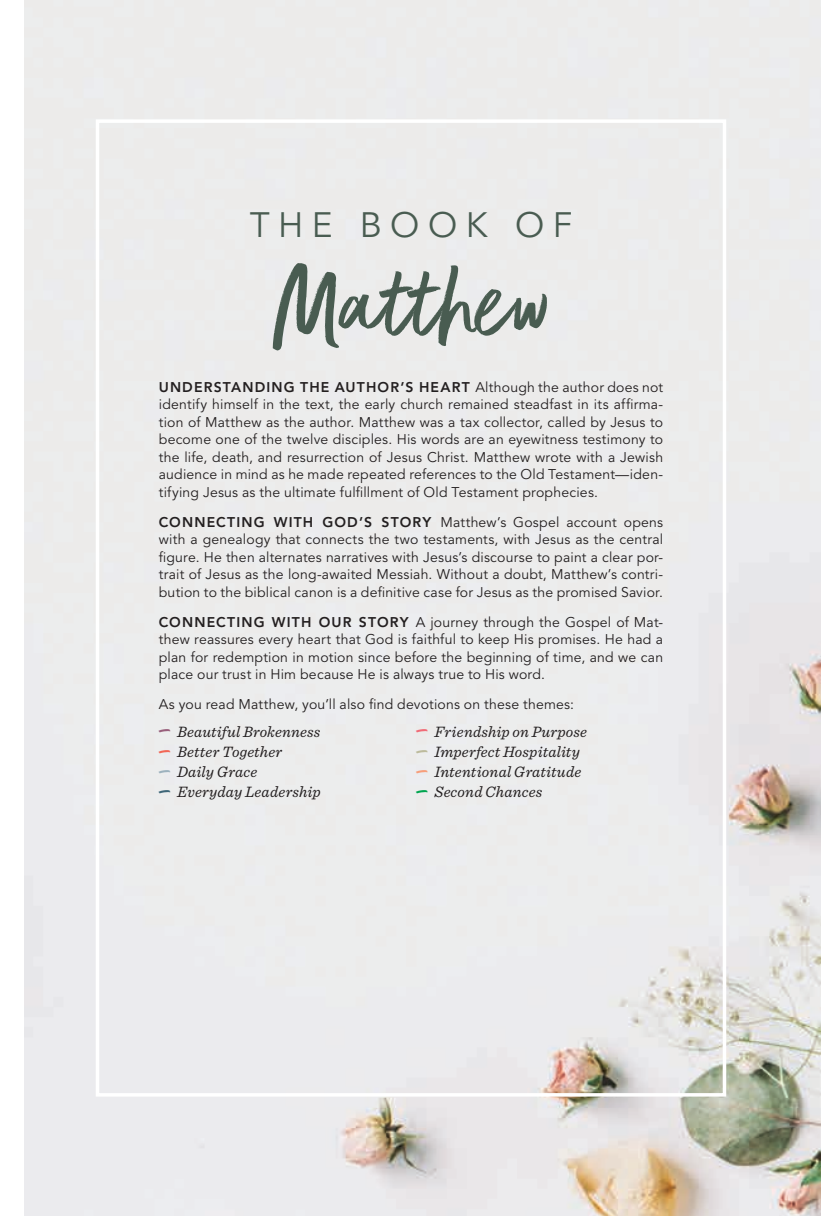
<style>
.page{position:relative;width:822px;height:1216px;background:#fff}
.page>*{position:absolute;margin:0;border:0;box-sizing:border-box;transform-origin:0 0}
.t1{font:112px "Better Times";letter-spacing:.02em;color:#495c51}
.t2{font:35px "Avenir LT Std";letter-spacing:.24em;color:#495c51}
.t3{font:italic 15.75px/20.1px "Sentinel";letter-spacing:.01em;color:#231f20}
.t4{font:14px/17.5px "Avenir LT Std";letter-spacing:.015em;color:#231f20;text-align:justify}
.s1{font-weight:800}
</style>
<div class="page">
<img style="left:25px;top:0;width:795px;height:1215px">
<div style="left:96px;top:119px;width:630px;height:977px;border:4px solid #fff"></div>
<h2 class="t2" style="left:250px;top:205px;width:324px">THE BOOK OF</h2>
<h1 class="t1" style="left:273px;top:243px;width:277px">Matthew</h1>
<p class="t4" style="left:159px;top:378px;width:506px"><span class="s1">UNDERSTANDING THE AUTHOR’S HEART</span> Although the author does not identify himself in the text, the early church remained steadfast in its affirma&shy;tion of Matthew as the author. Matthew was a tax collector, called by Jesus to become one of the twelve disciples. His words are an eyewitness testimony to the life, death, and resurrection of Jesus Christ. Matthew wrote with a Jewish audience in mind as he made repeated references to the Old Testament—iden&shy;tifying Jesus as the ultimate fulfillment of Old Testament prophecies.</p>
<p class="t4" style="left:159px;top:513px;width:506px"><span class="s1">CONNECTING WITH GOD’S STORY</span> Matthew’s Gospel account opens with a genealogy that connects the two testaments, with Jesus as the central figure. He then alternates narratives with Jesus’s discourse to paint a clear por&shy;trait of Jesus as the long-awaited Messiah. Without a doubt, Matthew’s contri&shy;bution to the biblical canon is a definitive case for Jesus as the promised Savior.</p>
<p class="t4" style="left:159px;top:613px;width:506px"><span class="s1">CONNECTING WITH OUR STORY</span> A journey through the Gospel of Mat&shy;thew reassures every heart that God is faithful to keep His promises. He had a plan for redemption in motion since before the beginning of time, and we can place our trust in Him because He is always true to His word.</p>
<p class="t4" style="left:159px;top:695px;width:417px">As you read Matthew, you’ll also find devotions on these themes:</p>
<p class="t3" style="left:159px;top:720px;width:163px"><sup>_</sup> Beautiful Brokenness <sup>_</sup> Better Together<br><sup>_</sup> Daily Grace<br><sup>_</sup> Everyday Leadership</p>
<p class="t3" style="left:416px;top:720px;width:172px"><sup>_</sup> Friendship on Purpose <sup>_</sup> Imperfect Hospitality <sup>_</sup> Intentional Gratitude <sup>_</sup> Second Chances</p>
</div>
